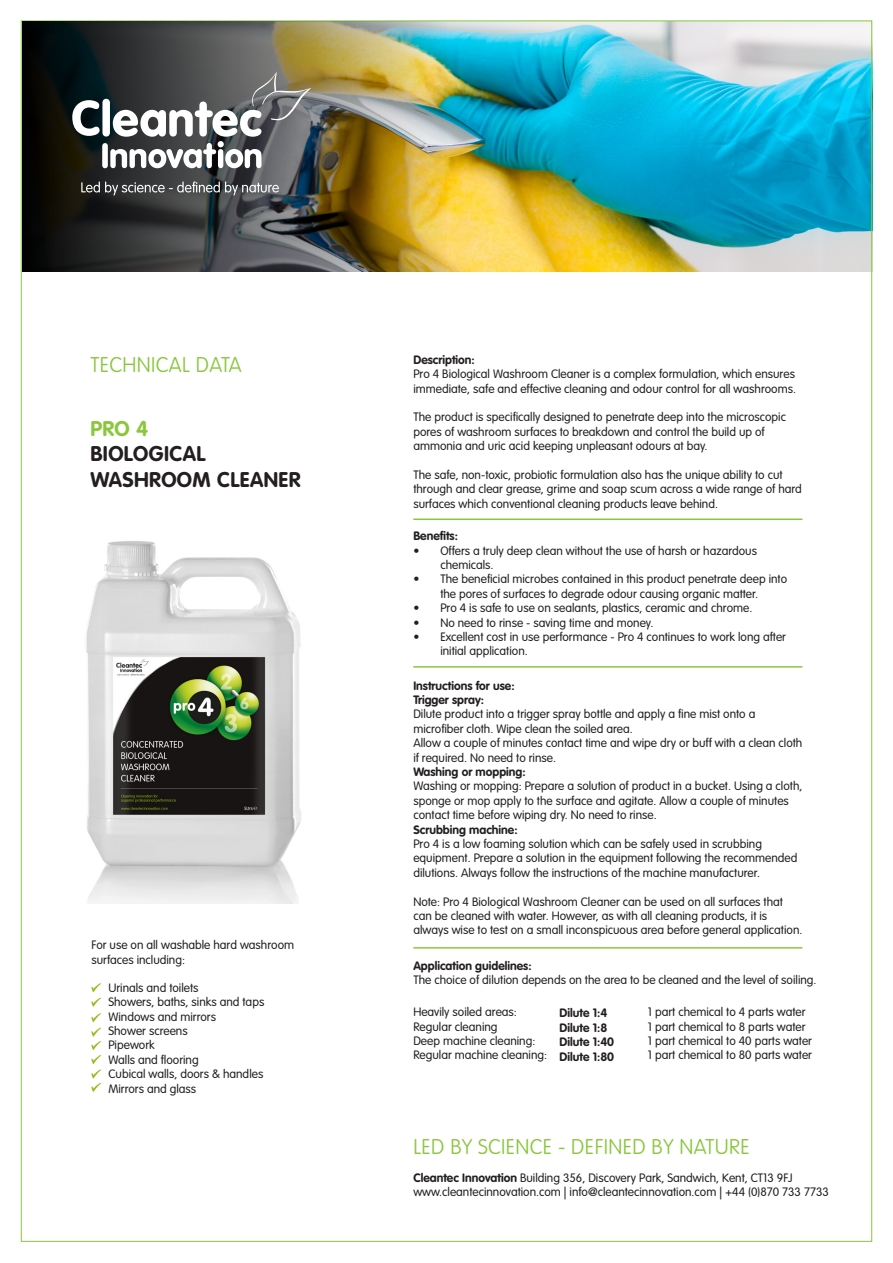
<style>
.page{position:relative;width:893px;height:1263px;background:#fff}
.page>*{position:absolute;margin:0;border:0;box-sizing:border-box;transform-origin:0 0}
.t1{font:100 21px "VAG Rounded Std";letter-spacing:.02em;color:#8bc63e}
.t2{font:700 21px/25.2px "VAG Rounded Std";letter-spacing:.02em;color:#231f20}
.t3{font:700 21px "VAG Rounded Std";color:#8bc63e}
.t4{font:300 12px/14.4px "VAG Rounded Std";color:#231f20}
.t5{font:700 12px/14.4px "VAG Rounded Std";color:#231f20}
.s1{font-weight:700}
</style>
<div class="page">
<img style="left:446px;top:23px;width:424px;height:249px">
<hr style="left:413px;top:518px;width:389px;height:2px;background:#8bc63e">
<hr style="left:413px;top:666px;width:389px;height:2px;background:#8bc63e">
<hr style="left:413px;top:947px;width:389px;height:1px;background:#8bc63e">
<img style="left:22px;top:22px;width:424px;height:250px">
<svg style="left:81px;top:181px;width:198px;height:14px;background:#636566"></svg>
<svg style="left:72px;top:71px;width:240px;height:97px"></svg>
<img style="left:86px;top:541px;width:215px;height:362px">
<svg style="left:91px;top:983px;width:10px;height:9px"></svg>
<svg style="left:91px;top:998px;width:10px;height:8px"></svg>
<svg style="left:91px;top:1013px;width:10px;height:9px"></svg>
<svg style="left:91px;top:1028px;width:10px;height:64px"></svg>
<p class="t1" style="left:90px;top:352px;width:153px">TECHNICAL DATA</p>
<p class="t5" style="left:413px;top:353px;width:63px">Description:</p>
<p class="t4" style="left:413px;top:367px;width:384px">Pro 4 Biological Washroom Cleaner is a complex formulation, which ensures immediate, safe and effective cleaning and odour control for all washrooms.</p>
<p class="t4" style="left:413px;top:410px;width:374px">The product is specifically designed to penetrate deep into the microscopic pores of washroom surfaces to breakdown and control the build up of ammonia and uric acid keeping unpleasant odours at bay.</p>
<p class="t4" style="left:413px;top:468px;width:390px">The safe, non-toxic, probiotic formulation also has the unique ability to cut through and clear grease, grime and soap scum across a wide range of hard surfaces which conventional cleaning products leave behind.</p>
<p class="t3" style="left:90px;top:416px;width:59px">PRO 4</p>
<p class="t2" style="left:90px;top:442px;width:211px">BIOLOGICAL<br>WASHROOM CLEANER</p>
<p class="t5" style="left:413px;top:529px;width:46px">Benefits:</p>
<p class="t4" style="left:440px;top:544px;width:318px;text-indent:-27px">• Offers a truly deep clean without the use of harsh or hazardous chemicals.</p>
<p class="t4" style="left:413px;top:572px;width:375px;text-align:center">• The beneficial microbes contained in this product penetrate deep into the pores of surfaces to degrade odour causing organic matter.</p>
<p class="t4" style="left:413px;top:601px;width:341px">• Pro 4 is safe to use on sealants, plastics, ceramic and chrome.</p>
<p class="t4" style="left:413px;top:616px;width:242px">• No need to rinse - saving time and money.</p>
<p class="t4" style="left:440px;top:630px;width:347px;text-indent:-27px">• Excellent cost in use performance - Pro 4 continues to work long after initial application.</p>
<p class="t4" style="left:91px;top:938px;width:204px">For use on all washable hard washroom surfaces including:</p>
<p class="t4" style="left:108px;top:981px;width:92px">Urinals and toilets</p>
<p class="t4" style="left:108px;top:995px;width:157px">Showers, baths, sinks and taps<br>Windows and mirrors</p>
<p class="t4" style="left:108px;top:1024px;width:81px">Shower screens</p>
<p class="t4" style="left:108px;top:1038px;width:156px">Pipework<br>Walls and flooring<br>Cubical walls, doors &amp; handles</p>
<p class="t4" style="left:108px;top:1082px;width:89px">Mirrors and glass</p>
<p class="t5" style="left:413px;top:678px;width:103px">Instructions for use:<br>Trigger spray:</p>
<p class="t4" style="left:413px;top:707px;width:390px">Dilute product into a trigger spray bottle and apply a fine mist onto a microfiber cloth. Wipe clean the soiled area.<br>Allow a couple of minutes contact time and wipe dry or buff with a clean cloth if required. No need to rinse.</p>
<p class="t4" style="left:413px;top:765px;width:391px"><span class="s1">Washing or mopping:<br></span>Washing or mopping: Prepare a solution of product in a bucket. Using a cloth, sponge or mop apply to the surface and agitate. Allow a couple of minutes contact time before wiping dry. No need to rinse.<br><span class="s1">Scrubbing machine:<br></span>Pro 4 is a low foaming solution which can be safely used in scrubbing equipment. Prepare a solution in the equipment following the recommended dilutions. Always follow the instructions of the machine manufacturer.</p>
<p class="t4" style="left:413px;top:894px;width:391px">Note: Pro 4 Biological Washroom Cleaner can be used on all surfaces that can be cleaned with water. However, as with all cleaning products, it is always wise to test on a small inconspicuous area before general application.</p>
<p class="t5" style="left:413px;top:959px;width:120px">Application guidelines:</p>
<p class="t4" style="left:413px;top:973px;width:405px">The choice of dilution depends on the area to be cleaned and the level of soiling.</p>
<p class="t4" style="left:648px;top:1005px;width:159px">1 part chemical to 4 parts water</p>
<p class="t4" style="left:648px;top:1020px;width:159px">1 part chemical to 8 parts water</p>
<p class="t4" style="left:648px;top:1034px;width:166px">1 part chemical to 40 parts water</p>
<p class="t4" style="left:648px;top:1048px;width:166px">1 part chemical to 80 parts water</p>
<p class="t4" style="left:413px;top:1005px;width:105px">Heavily soiled areas:</p>
<p class="t4" style="left:413px;top:1020px;width:86px">Regular cleaning</p>
<p class="t4" style="left:413px;top:1034px;width:135px">Deep machine cleaning:<br>Regular machine cleaning:</p>
<p class="t5" style="left:559px;top:1006px;width:49px">Dilute 1:4</p>
<p class="t5" style="left:559px;top:1021px;width:49px">Dilute 1:8</p>
<p class="t5" style="left:559px;top:1035px;width:56px">Dilute 1:40<br>Dilute 1:80</p>
<p class="t1" style="left:413px;top:1134px;width:338px">LED BY SCIENCE - DEFINED BY NATURE</p>
<p class="t4" style="left:413px;top:1171px;width:381px"><span class="s1">Cleantec Innovation</span> Building 356, Discovery Park, Sandwich, Kent, CT13 9FJ</p>
<p class="t4" style="left:413px;top:1185px;width:417px">www.cleantecinnovation.com | info@cleantecinnovation.com | +44 (0)870 733 7733</p>
</div>
